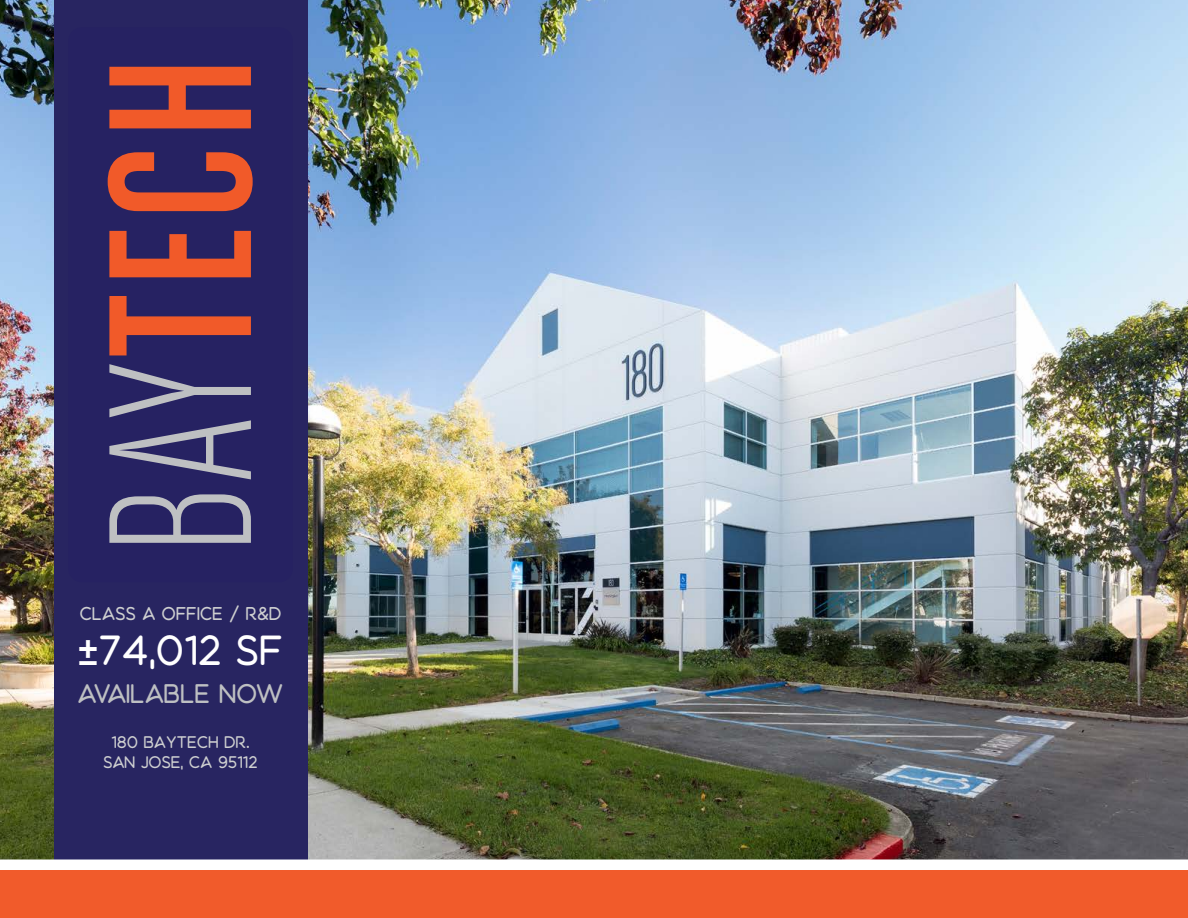
<style>
.page{position:relative;width:1188px;height:918px;background:#fff}
.page>*{position:absolute;margin:0;border:0;box-sizing:border-box;transform-origin:0 0}
.t1{font:37.5px "Aquatico";letter-spacing:-.06em;color:#fff;scale:.95 1}
.t2{font:24px "Aquatico";letter-spacing:-.08em;color:#bec0c2;scale:.95 1}
.t3{font:16.5px "Aquatico";letter-spacing:-.06em;color:#cecfd0;scale:.95 1}
.t4{font:15px/19.5px "Aquatico";letter-spacing:-.06em;color:#cecfd0;text-align:center;scale:.95 1}
.s1{font-family:"Gotham";font-weight:500}
</style>
<div class="page">
<img style="left:0;top:0;width:1188px;height:860px">
<div style="left:54px;top:0;width:253px;height:918px;background:#282561"></div>
<svg style="left:109px;top:494px;width:142px;height:49px"></svg>
<svg style="left:109px;top:364px;width:142px;height:115px"></svg>
<svg style="left:109px;top:296px;width:142px;height:59px"></svg>
<svg style="left:109px;top:231px;width:142px;height:46px"></svg>
<svg style="left:108px;top:152px;width:145px;height:59px"></svg>
<svg style="left:109px;top:67px;width:142px;height:61px"></svg>
<div style="left:0;top:865px;width:1188px;height:53px;background:#f15b2b"></div>
<div style="left:0;top:860px;width:1188px;height:10px;background:#fff"></div>
<p class="t3" style="left:79px;top:605px;width:215px">CLASS A OFFICE / R&amp;D</p>
<h1 class="t1" style="left:77px;top:631px;width:220px"><span class="s1">±</span>74,012 SF</h1>
<h2 class="t2" style="left:77px;top:681px;width:220px">AVAILABLE NOW</h2>
<p class="t4" style="left:103px;top:735px;width:165px">180 BAYTECH DR.<br>SAN JOSE, CA 95112</p>
</div>
